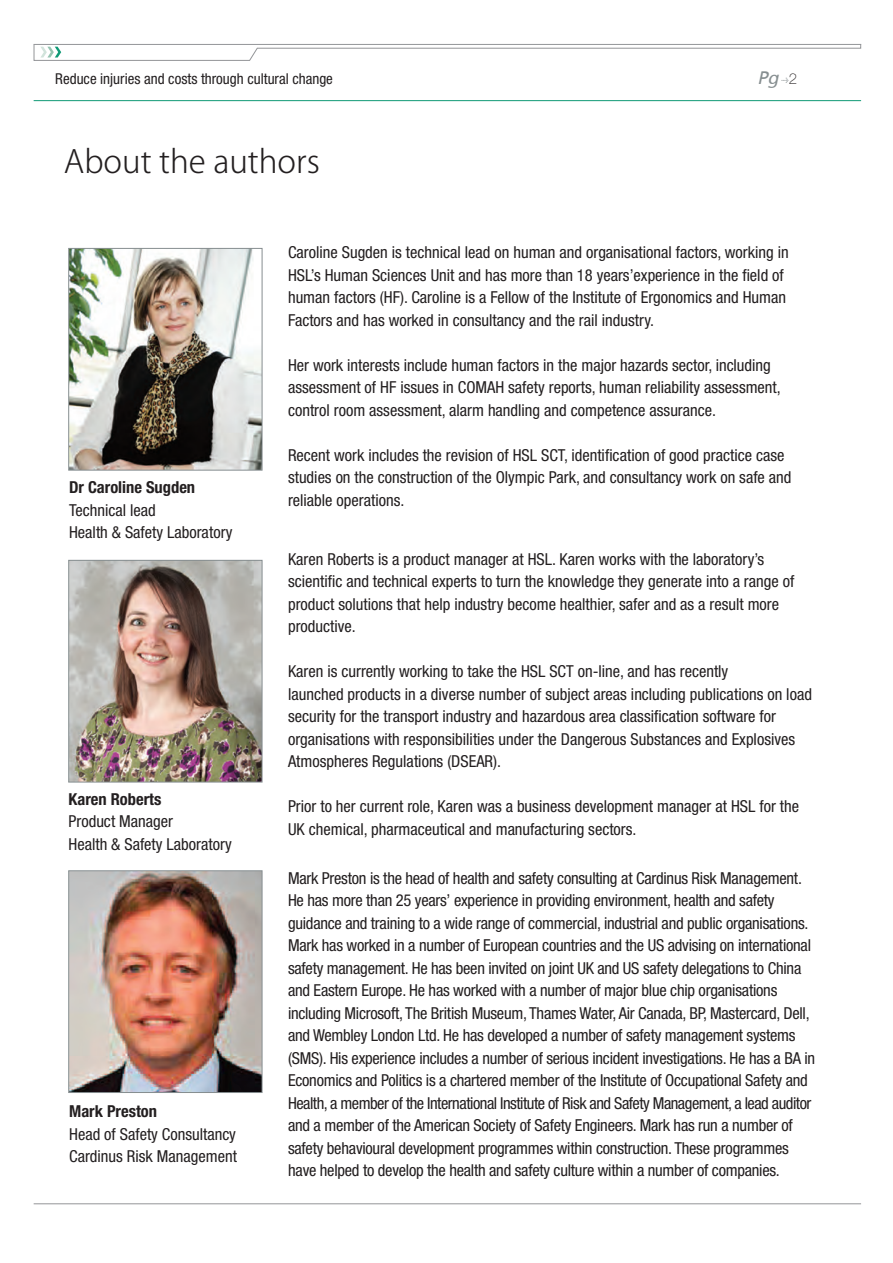
<style>
.page{position:relative;width:893px;height:1263px;background:#fff}
.page>*{position:absolute;margin:0;border:0;box-sizing:border-box;transform-origin:0 0}
.t1{font:300 31.5px "Koz Go Pro";color:#231f20}
.t2{font:italic 18px "Frutiger SBIN Rmv 1 Roman";color:#868e90}
.t3{font:condensed 16.5px/22.5px "Helvetica Neue LT Std";color:#231f20}
.t4{font:700 condensed 16.5px "Helvetica Neue LT Std";color:#231f20}
.t5{font:condensed 15px "Helvetica Neue LT Std";color:#231f20}
.t6{font:100 15px "Helvetica Neue LT Std";color:#231f20}
.t7{font:6px "Meta Bold Expert";color:#868e90}
</style>
<div class="page">
<hr style="left:34px;top:1203px;width:827px;height:1px;background:#939598">
<hr style="left:34px;top:100px;width:827px;height:1px;background:#109a76">
<svg style="left:33px;top:44px;width:828px;height:17px"></svg>
<img style="left:70px;top:250px;width:190px;height:218px">
<div style="left:68px;top:248px;width:194px;height:222px;border:1px solid #868e90"></div>
<img style="left:70px;top:562px;width:190px;height:218px">
<div style="left:68px;top:560px;width:194px;height:222px;border:1px solid #868e90"></div>
<img style="left:70px;top:872px;width:190px;height:219px">
<div style="left:68px;top:870px;width:194px;height:223px;border:1px solid #868e90"></div>
<p class="t5" style="left:55px;top:74px;width:279px">Reduce injuries and costs through cultural change</p>
<p class="t2" style="left:757px;top:67px;width:26px">Pg</p>
<p class="t7" style="left:781px;top:78px;width:9px">l</p>
<p class="t6" style="left:789px;top:74px;width:10px">2</p>
<h1 class="t1" style="left:64px;top:141px;width:258px">About the authors</h1>
<p class="t4" style="left:69px;top:481px;width:128px">Dr Caroline Sugden</p>
<p class="t3" style="left:69px;top:500px;width:165px">Technical lead<br>Health &amp; Safety Laboratory</p>
<p class="t4" style="left:69px;top:793px;width:94px">Karen Roberts</p>
<p class="t3" style="left:69px;top:812px;width:165px">Product Manager<br>Health &amp; Safety Laboratory</p>
<p class="t4" style="left:69px;top:1105px;width:89px">Mark Preston</p>
<p class="t3" style="left:69px;top:1124px;width:169px">Head of Safety Consultancy<br>Cardinus Risk Management</p>
<p class="t3" style="left:288px;top:243px;width:502px">Caroline Sugden is technical lead on human and organisational factors, working in HSL’s Human Sciences Unit and has more than 18 years’experience in the field of human factors (HF). Caroline is a Fellow of the Institute of Ergonomics and Human Factors and has worked in consultancy and the rail industry.</p>
<p class="t3" style="left:288px;top:355px;width:494px">Her work interests include human factors in the major hazards sector, including assessment of HF issues in COMAH safety reports, human reliability assessment, control room assessment, alarm handling and competence assurance.</p>
<p class="t3" style="left:288px;top:445px;width:505px">Recent work includes the revision of HSL SCT, identification of good practice case studies on the construction of the Olympic Park, and consultancy work on safe and reliable operations.</p>
<p class="t3" style="left:288px;top:549px;width:508px">Karen Roberts is a product manager at HSL. Karen works with the laboratory’s scientific and technical experts to turn the knowledge they generate into a range of product solutions that help industry become healthier, safer and as a result more productive.</p>
<p class="t3" style="left:288px;top:661px;width:525px">Karen is currently working to take the HSL SCT on-line, and has recently<br>launched products in a diverse number of subject areas including publications on load security for the transport industry and hazardous area classification software for organisations with responsibilities under the Dangerous Substances and Explosives Atmospheres Regulations (DSEAR).</p>
<p class="t3" style="left:288px;top:796px;width:513px">Prior to her current role, Karen was a business development manager at HSL for the<br>UK chemical, pharmaceutical and manufacturing sectors.</p>
<p class="t3" style="left:288px;top:868px;width:529px">Mark Preston is the head of health and safety consulting at Cardinus Risk Management.<br>He has more than 25 years’ experience in providing environment, health and safety guidance and training to a wide range of commercial, industrial and public organisations.<br>Mark has worked in a number of European countries and the US advising on international safety management. He has been invited on joint UK and US safety delegations to China and Eastern Europe. He has worked with a number of major blue chip organisations including Microsoft, The British Museum, Thames Water, Air Canada, BP, Mastercard, Dell, and Wembley London Ltd. He has developed a number of safety management systems (SMS). His experience includes a number of serious incident investigations. He has a BA in Economics and Politics is a chartered member of the Institute of Occupational Safety and Health, a member of the International Institute of Risk and Safety Management, a lead auditor and a member of the American Society of Safety Engineers. Mark has run a number of safety behavioural development programmes within construction. These programmes have helped to develop the health and safety culture within a number of companies.</p>
</div>
